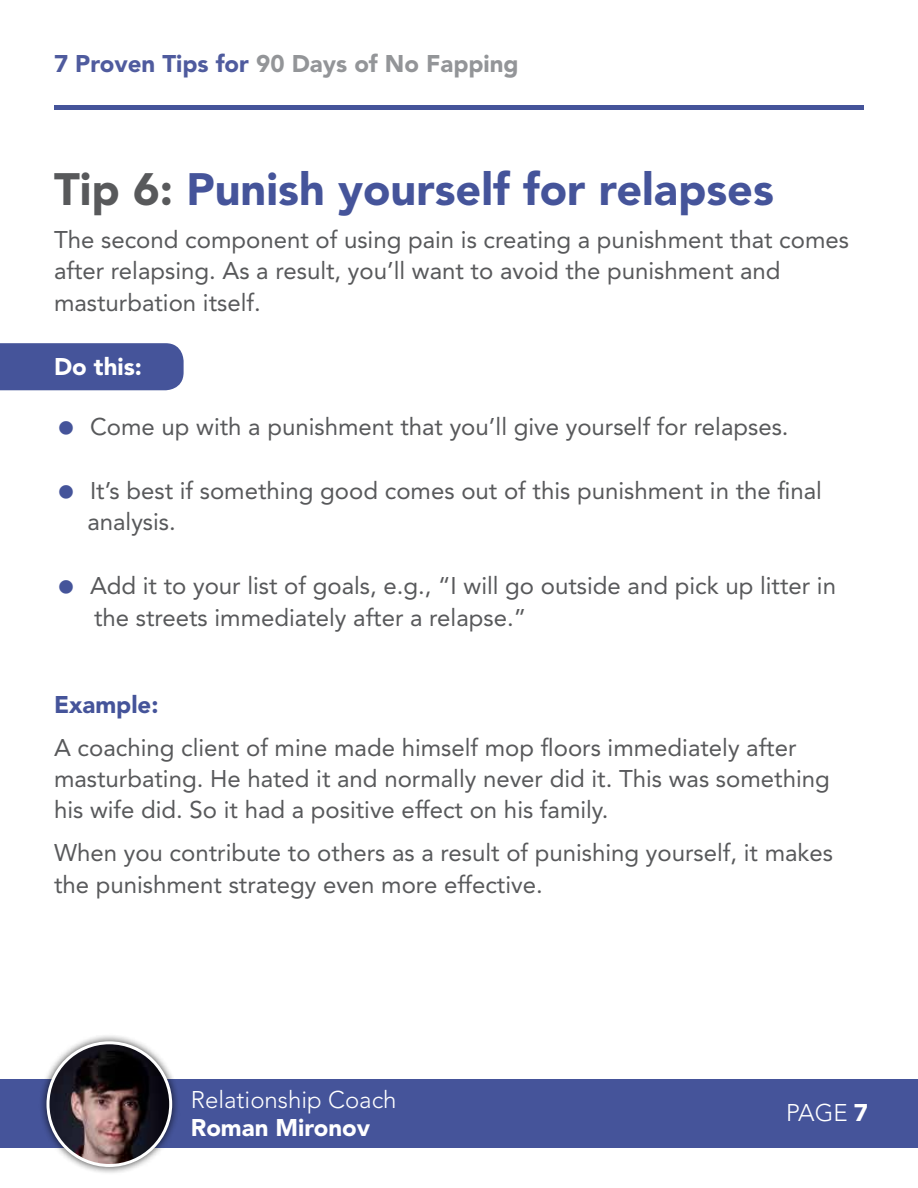
<style>
.page{position:relative;width:918px;height:1188px;background:#fff}
.page>*{position:absolute;margin:0;border:0;box-sizing:border-box;transform-origin:0 0}
.t1{font:900 45px "Avenir LT Std";color:#45549a}
.t2{font:24px/31.2px "Avenir LT Std";color:#58595b}
.t3{font:900 24px "Avenir LT Std";color:#939598}
.t4{font:300 24px "Avenir LT Std";color:#fff}
.t5{font:900 24px "Avenir LT Std";color:#fff}
.t6{font:900 24px "Avenir LT Std";color:#45549a}
.s1{color:#4f5b9e}
.s2{color:#58595b}
.s3{font-weight:900}
</style>
<div class="page">
<div style="left:0;top:343px;width:184px;height:47px;background:#45549a"></div>
<div style="left:54px;top:105px;width:810px;height:5px;background:#45549a"></div>
<div style="left:0;top:1079px;width:918px;height:69px;background:#45549a"></div>
<div style="left:38px;top:1033px;width:142px;height:142px;background:#000;opacity:.75"></div>
<svg style="left:48px;top:1043px;width:123px;height:123px"></svg>
<img style="left:48px;top:1043px;width:114px;height:123px">
<div style="left:46px;top:1041px;width:126px;height:126px;border:3px solid #fff;border-radius:50%"></div>
<p class="t3" style="left:54px;top:49px;width:466px"><span class="s1">7 Proven Tips for</span> 90 Days of No Fapping</p>
<h1 class="t1" style="left:54px;top:162px;width:721px"><span class="s2">Tip 6:</span> Punish yourself for relapses</h1>
<p class="t2" style="left:54px;top:225px;width:797px">The second component of using pain is creating a punishment that comes after relapsing. As a result, you’ll want to avoid the punishment and masturbation itself.</p>
<p class="t5" style="left:54px;top:352px;width:89px">Do this:</p>
<p class="t2" style="left:90px;top:411px;width:700px">Come up with a punishment that you’ll give yourself for relapses.</p>
<p class="t2" style="left:87px;top:475px;width:736px">It’s best if something good comes out of this punishment in the final analysis.</p>
<p class="t2" style="left:90px;top:571px;width:748px">Add it to your list of goals, e.g., “I will go outside and pick up litter in the streets immediately after a relapse.”</p>
<p class="t6" style="left:54px;top:690px;width:106px">Example:</p>
<p class="t2" style="left:54px;top:732px;width:777px">A coaching client of mine made himself mop floors immediately after masturbating. He hated it and normally never did it. This was something his wife did. So it had a positive effect on his family.</p>
<p class="t2" style="left:54px;top:838px;width:781px">When you contribute to others as a result of punishing yourself, it makes the punishment strategy even more effective.</p>
<p class="t4" style="left:191px;top:1085px;width:207px">Relationship Coach</p>
<p class="t5" style="left:191px;top:1113px;width:181px">Roman Mironov</p>
<p class="t4" style="left:786px;top:1098px;width:83px">PAGE <span class="s3">7</span></p>
</div>
